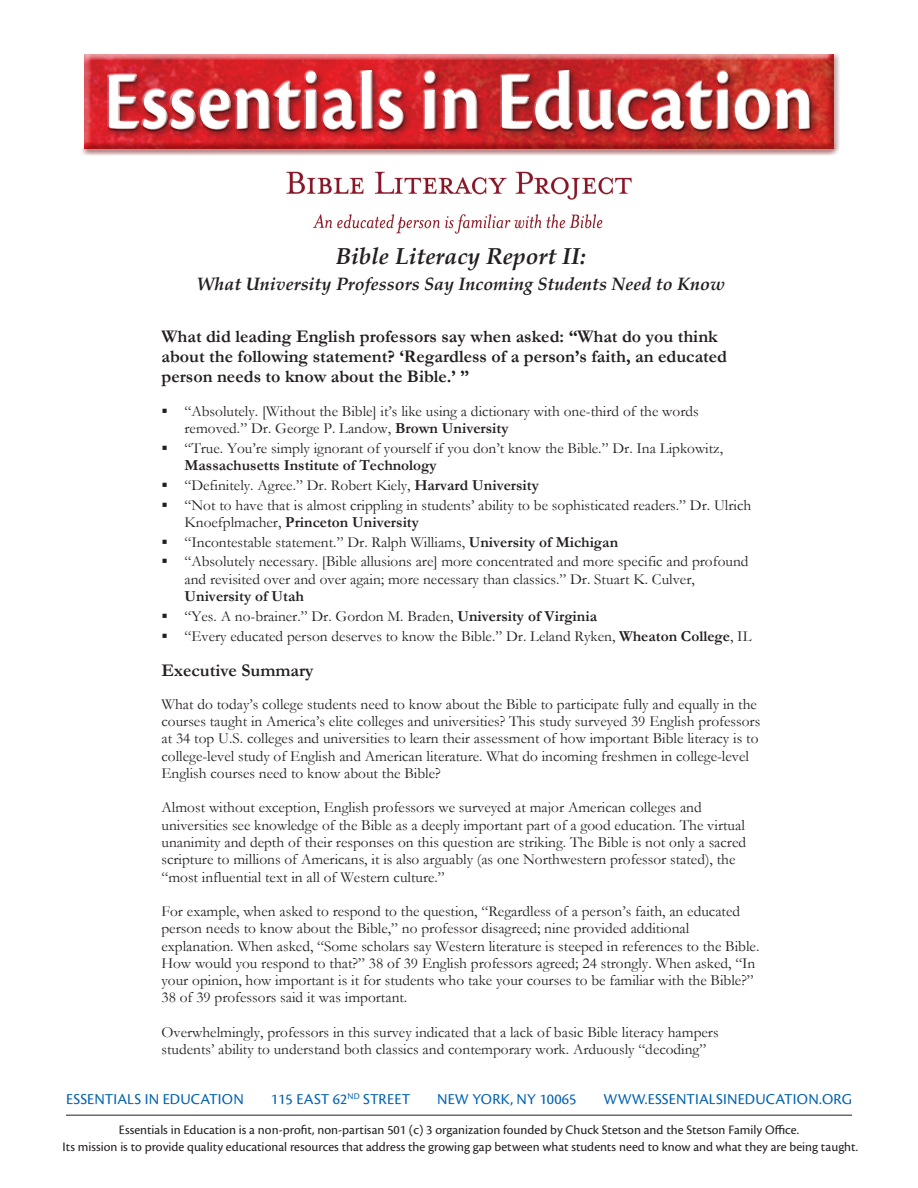
<style>
.page{position:relative;width:918px;height:1188px;background:#fff}
.page>*{position:absolute;margin:0;border:0;box-sizing:border-box;transform-origin:0 0}
.t1{font:86.4px "Cronos Pro Bold Subh";color:#fff;scale:.9 1}
.t2{font:italic 700 23.1px "Palatino Linotype";color:#231f20}
.t3{font:700 17.85px/20.1px "Garamond";color:#231f20}
.t4{font:italic 700 17.85px "Palatino Linotype";color:#231f20}
.t5{font:15.75px "Cronos Pro";letter-spacing:.01em;color:#0160ae}
.t6{font:15.3px/17.2px "Garamond";color:#231f20}
.t7{font:13.5px/16.5px "Cronos Pro";color:#231f20;text-align:center}
.s1{font-weight:700}
</style>
<div class="page">
<div style="left:79px;top:50px;width:762px;height:106px;background:#6b0101;opacity:.45"></div>
<div style="left:105px;top:67px;width:714px;height:72px;background:#231f20;opacity:.55"></div>
<div style="left:108px;top:71px;width:704px;height:61px;background:#6b0101;opacity:.65"></div>
<hr style="left:66px;top:1115px;width:786px;height:1px;background:#231f20">
<img style="left:286px;top:171px;width:346px;height:63px">
<h1 class="t1" style="left:104px;top:52px;width:791px">Essentials in Education</h1>
<p class="t2" style="left:336px;top:239px;width:252px">Bible Literacy Report II:</p>
<p class="t4" style="left:197px;top:271px;width:530px">What University Professors Say Incoming Students Need to Know</p>
<p class="t3" style="left:162px;top:326px;width:567px">What did leading English professors say when asked: “What do you think about the following statement? ‘Regardless of a person’s faith, an educated person needs to know about the Bible.’ ”</p>
<p class="t6" style="left:185px;top:402px;width:516px">“Absolutely. [Without the Bible] it’s like using a dictionary with one-third of the words removed.” Dr. George P. Landow, <span class="s1">Brown University</span></p>
<p class="t6" style="left:185px;top:439px;width:540px">“True. You’re simply ignorant of yourself if you don’t know the Bible.” Dr. Ina Lipkowitz,<br><span class="s1">Massachusetts Institute of Technology</span></p>
<p class="t6" style="left:185px;top:475px;width:568px;line-height:20px">“Definitely. Agree.” Dr. Robert Kiely, <span class="s1">Harvard University<br></span>“Not to have that is almost crippling in students’ ability to be sophisticated readers.” Dr. Ulrich</p>
<p class="t6" style="left:185px;top:512px;width:566px;line-height:19.8px">Knoefplmacher, <span class="s1">Princeton University<br></span>“Incontestable statement.” Dr. Ralph Williams, <span class="s1">University of Michigan<br></span>“Absolutely necessary. [Bible allusions are] more concentrated and more specific and profound</p>
<p class="t6" style="left:185px;top:570px;width:512px">and revisited over and over again; more necessary than classics.” Dr. Stuart K. Culver,<br><span class="s1">University of Utah</span></p>
<p class="t6" style="left:185px;top:606px;width:569px;line-height:19.8px">“Yes. A no-brainer.” Dr. Gordon M. Braden, <span class="s1">University of Virginia<br></span>“Every educated person deserves to know the Bible.” Dr. Leland Ryken, <span class="s1">Wheaton College</span>, IL</p>
<p class="t3" style="left:162px;top:660px;width:154px">Executive Summary</p>
<p class="t6" style="left:162px;top:695px;width:600px">What do today’s college students need to know about the Bible to participate fully and equally in the courses taught in America’s elite colleges and universities? This study surveyed 39 English professors at 34 top U.S. colleges and universities to learn their assessment of how important Bible literacy is to college-level study of English and American literature. What do incoming freshmen in college-level English courses need to know about the Bible?</p>
<p class="t6" style="left:162px;top:799px;width:586px">Almost without exception, English professors we surveyed at major American colleges and universities see knowledge of the Bible as a deeply important part of a good education. The virtual unanimity and depth of their responses on this question are striking. The Bible is not only a sacred scripture to millions of Americans, it is also arguably (as one Northwestern professor stated), the “most influential text in all of Western culture.”</p>
<p class="t6" style="left:162px;top:902px;width:599px">For example, when asked to respond to the question, “Regardless of a person’s faith, an educated person needs to know about the Bible,” no professor disagreed; nine provided additional explanation. When asked, “Some scholars say Western literature is steeped in references to the Bible.<br>How would you respond to that?” 38 of 39 English professors agreed; 24 strongly. When asked, “In your opinion, how important is it for students who take your courses to be familiar with the Bible?” 38 of 39 professors said it was important.</p>
<p class="t6" style="left:162px;top:1023px;width:559px">Overwhelmingly, professors in this survey indicated that a lack of basic Bible literacy hampers students’ ability to understand both classics and contemporary work. Arduously “decoding”</p>
<p class="t5" style="left:66px;top:1090px;width:179px">ESSENTIALS IN EDUCATION</p>
<p class="t5" style="left:271px;top:1090px;width:141px">115 EAST 62<sup>ND</sup> STREET</p>
<p class="t5" style="left:437px;top:1090px;width:141px">NEW YORK, NY 10065</p>
<p class="t5" style="left:603px;top:1090px;width:250px">WWW.ESSENTIALSINEDUCATION.ORG</p>
<p class="t7" style="left:63px;top:1122px;width:797px">Essentials in Education is a non-profit, non-partisan 501 (c) 3 organization founded by Chuck Stetson and the Stetson Family Office.<br>Its mission is to provide quality educational resources that address the growing gap between what students need to know and what they are being taught.</p>
</div>
